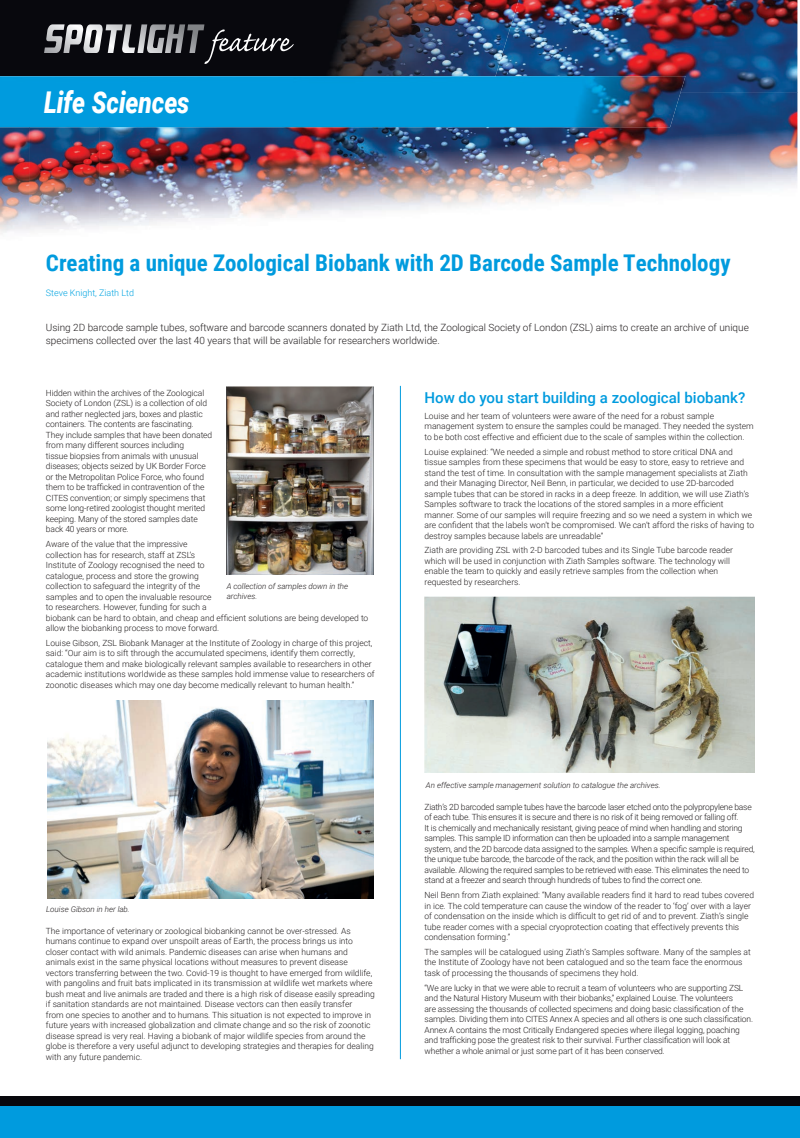
<style>
.page{position:relative;width:800px;height:1138px;background:#fff}
.page>*{position:absolute;margin:0;border:0;box-sizing:border-box;transform-origin:0 0}
.t1{font:italic 900 30px "Roboto";color:#fff;scale:.81 1}
.t2{font:700 23px "Roboto Condensed";color:#009bde}
.t3{font:500 15px "Roboto";color:#009bde}
.t4{font:300 10px/13px "Roboto";color:#231f20}
.t5{font:300 9px "Roboto";color:#00a4e1}
.t6{font:300 8.5px/10.5px "Roboto";color:#231f20}
.t7{font:300 8.5px/10.5px "Roboto";letter-spacing:-.025em;color:#231f20}
.t8{font:italic 300 8px/10px "Roboto";color:#231f20}
</style>
<div class="page">
<div style="left:0;top:1095px;width:800px;height:10px;background:#08080d"></div>
<img style="left:521px;top:0;width:276px;height:92px">
<img style="left:0;top:127px;width:29px;height:107px">
<img style="left:658px;top:92px;width:139px;height:102px">
<img style="left:100px;top:127px;width:558px;height:91px">
<img style="left:29px;top:127px;width:71px;height:104px">
<img style="left:0;top:0;width:521px;height:76px">
<img style="left:0;top:76px;width:685px;height:51px">
<img style="left:0;top:76px;width:495px;height:1px">
<div style="left:0;top:1105px;width:800px;height:32px;background:#009bde"></div>
<svg style="left:44px;top:24px;width:250px;height:40px;background:#424246"></svg>
<hr style="left:400px;top:386px;width:1px;height:672px;background:#009bde">
<img style="left:227px;top:387px;width:147px;height:187px">
<img style="left:47px;top:700px;width:327px;height:198px">
<img style="left:424px;top:596px;width:331px;height:176px">
<h1 class="t1" style="left:44px;top:81px;width:181px">Life Sciences</h1>
<h2 class="t2" style="left:46px;top:247px;width:686px">Creating a unique Zoological Biobank with 2D Barcode Sample Technology</h2>
<p class="t5" style="left:46px;top:287px;width:90px">Steve Knight, Ziath Ltd</p>
<p class="t4" style="left:46px;top:320px;width:704px">Using 2D barcode sample tubes, software and barcode scanners donated by Ziath Ltd, the Zoological Society of London (ZSL) aims to create an archive of unique specimens collected over the last 40 years that will be available for researchers worldwide.</p>
<p class="t6" style="left:46px;top:387px;width:168px">Hidden within the archives of the Zoological Society of London (ZSL) is a collection of old and rather neglected jars, boxes and plastic containers. The contents are fascinating.<br>They include samples that have been donated from many different sources including<br>tissue biopsies from animals with unusual diseases; objects seized by UK Border Force or the Metropolitan Police Force, who found them to be trafficked in contravention of the CITES convention; or simply specimens that some long-retired zoologist thought merited keeping. Many of the stored samples date back 40 years or more.</p>
<p class="t6" style="left:46px;top:538px;width:324px">Aware of the value that the impressive<br>collection has for research, staff at ZSL’s<br>Institute of Zoology recognised the need to<br>catalogue, process and store the growing<br>collection to safeguard the integrity of the<br>samples and to open the invaluable resource<br>to researchers. However, funding for such a<br>biobank can be hard to obtain, and cheap and efficient solutions are being developed to allow the biobanking process to move forward.</p>
<p class="t6" style="left:46px;top:637px;width:330px">Louise Gibson, ZSL Biobank Manager at the Institute of Zoology in charge of this project, said: “Our aim is to sift through the accumulated specimens, identify them correctly, catalogue them and make biologically relevant samples available to researchers in other academic institutions worldwide as these samples hold immense value to researchers of zoonotic diseases which may one day become medically relevant to human health.”</p>
<p class="t8" style="left:227px;top:580px;width:123px">A collection of samples down in the archives.</p>
<p class="t8" style="left:46px;top:903px;width:85px">Louise Gibson in her lab.</p>
<p class="t6" style="left:46px;top:925px;width:330px">The importance of veterinary or zoological biobanking cannot be over-stressed. As humans continue to expand over unspoilt areas of Earth, the process brings us into closer contact with wild animals. Pandemic diseases can arise when humans and animals exist in the same physical locations without measures to prevent disease vectors transferring between the two. Covid-19 is thought to have emerged from wildlife, with pangolins and fruit bats implicated in its transmission at wildlife wet markets where bush meat and live animals are traded and there is a high risk of disease easily spreading if sanitation standards are not maintained. Disease vectors can then easily transfer<br>from one species to another and to humans. This situation is not expected to improve in future years with increased globalization and climate change and so the risk of zoonotic disease spread is very real. Having a biobank of major wildlife species from around the globe is therefore a very useful adjunct to developing strategies and therapies for dealing with any future pandemic.</p>
<h3 class="t3" style="left:424px;top:386px;width:322px">How do you start building a zoological biobank?</h3>
<p class="t6" style="left:424px;top:410px;width:331px">Louise and her team of volunteers were aware of the need for a robust sample management system to ensure the samples could be managed. They needed the system to be both cost effective and efficient due to the scale of samples within the collection.</p>
<p class="t6" style="left:424px;top:446px;width:331px">Louise explained: “We needed a simple and robust method to store critical DNA and tissue samples from these specimens that would be easy to store, easy to retrieve and stand the test of time. In consultation with the sample management specialists at Ziath and their Managing Director, Neil Benn, in particular, we decided to use 2D-barcoded sample tubes that can be stored in racks in a deep freeze. In addition, we will use Ziath’s Samples software to track the locations of the stored samples in a more efficient manner. Some of our samples will require freezing and so we need a system in which we are confident that the labels won’t be compromised. We can’t afford the risks of having to destroy samples because labels are unreadable”</p>
<p class="t6" style="left:424px;top:544px;width:310px">Ziath are providing ZSL with 2-D barcoded tubes and its Single Tube barcode reader which will be used in conjunction with Ziath Samples software. The technology will enable the team to quickly and easily retrieve samples from the collection when requested by researchers.</p>
<p class="t8" style="left:426px;top:779px;width:236px">An effective sample management solution to catalogue the archives.</p>
<p class="t7" style="left:424px;top:801px;width:332px">Ziath’s 2D barcoded sample tubes have the barcode laser etched onto the polypropylene base of each tube. This ensures it is secure and there is no risk of it being removed or falling off.<br>It is chemically and mechanically resistant, giving peace of mind when handling and storing samples. This sample ID information can then be uploaded into a sample management system, and the 2D barcode data assigned to the samples. When a specific sample is required, the unique tube barcode, the barcode of the rack, and the position within the rack will all be available. Allowing the required samples to be retrieved with ease. This eliminates the need to stand at a freezer and search through hundreds of tubes to find the correct one.</p>
<p class="t6" style="left:424px;top:889px;width:331px">Neil Benn from Ziath explained: “Many available readers find it hard to read tubes covered in ice. The cold temperature can cause the window of the reader to ‘fog’ over with a layer of condensation on the inside which is difficult to get rid of and to prevent. Ziath’s single tube reader comes with a special cryoprotection coating that effectively prevents this condensation forming.”</p>
<p class="t6" style="left:424px;top:946px;width:328px">The samples will be catalogued using Ziath’s Samples software. Many of the samples at the Institute of Zoology have not been catalogued and so the team face the enormous task of processing the thousands of specimens they hold.</p>
<p class="t6" style="left:424px;top:981px;width:330px">“We are lucky in that we were able to recruit a team of volunteers who are supporting ZSL and the Natural History Museum with their biobanks,” explained Louise. The volunteers<br>are assessing the thousands of collected specimens and doing basic classification of the samples. Dividing them into CITES Annex A species and all others is one such classification.<br>Annex A contains the most Critically Endangered species where illegal logging, poaching and trafficking pose the greatest risk to their survival. Further classification will look at whether a whole animal or just some part of it has been conserved.</p>
</div>
